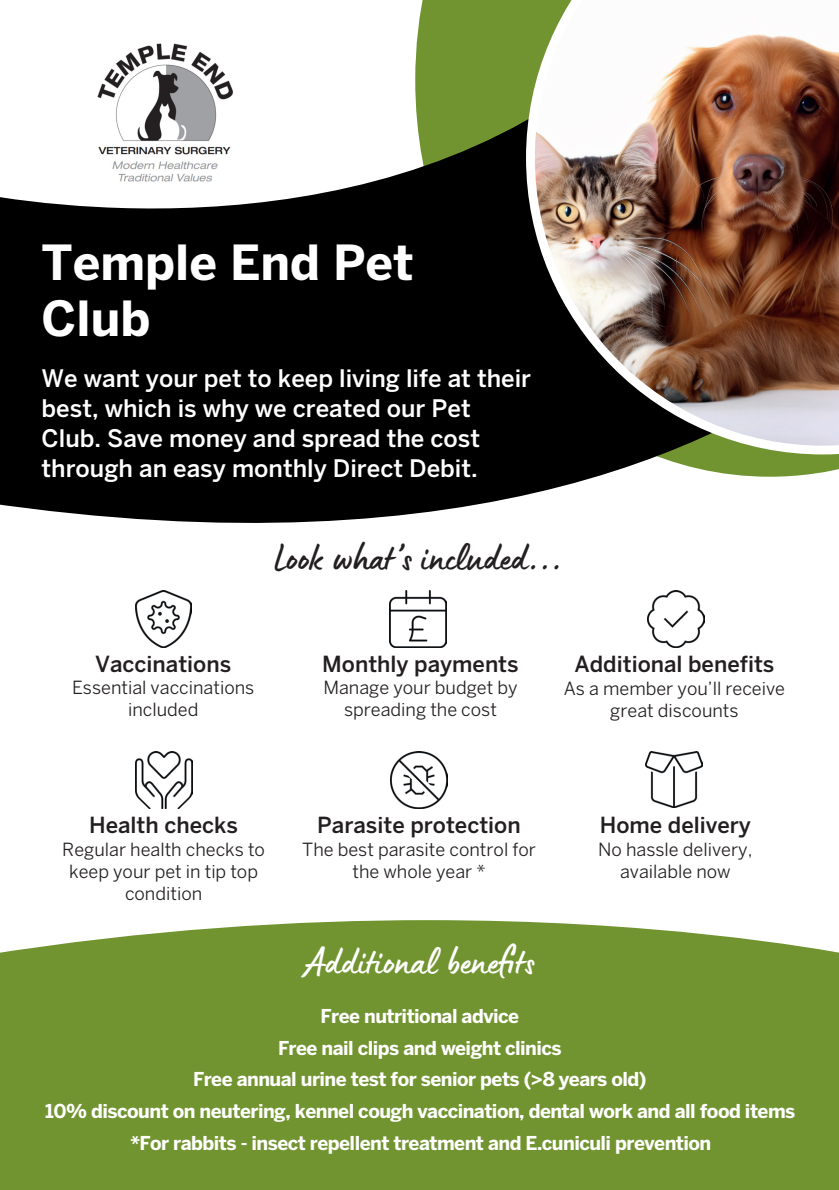
<style>
.page{position:relative;width:839px;height:1190px;background:#fff}
.page>*{position:absolute;margin:0;border:0;box-sizing:border-box;transform-origin:0 0}
.t1{font:700 48px/56px "Benton Sans";color:#fff}
.t2{font:40px "Lumios Marker";color:#231f20}
.t3{font:40px "Lumios Marker";color:#fff}
.t4{font:500 24px/30px "Benton Sans";color:#fff}
.t5{font:500 22px "Benton Sans";color:#231f20}
.t6{font:700 19px/31.8px "Benton Sans";letter-spacing:-.03em;color:#fff;text-align:center}
.t7{font:18px/22.2px "Benton Sans";color:#231f20;text-align:center}
</style>
<div class="page">
<div style="left:0;top:920px;width:838px;height:270px;background:#719430"></div>
<svg style="left:0;top:13px;width:838px;height:510px;fill:#000"></svg>
<svg style="left:525px;top:0;width:313px;height:454px;fill:#000"></svg>
<img style="left:534px;top:0;width:304px;height:446px">
<img style="left:77px;top:39px;width:179px;height:145px">
<img style="left:647px;top:590px;width:56px;height:57px">
<img style="left:645px;top:751px;width:56px;height:57px">
<img style="left:136px;top:751px;width:56px;height:57px">
<img style="left:389px;top:590px;width:57px;height:57px">
<img style="left:390px;top:751px;width:57px;height:57px">
<img style="left:135px;top:590px;width:57px;height:57px">
<h1 class="t1" style="left:42px;top:234px;width:373px">Temple End Pet<br>Club</h1>
<p class="t4" style="left:42px;top:363px;width:491px">We want your pet to keep living life at their best, which is why we created our Pet Club. Save money and spread the cost through an easy monthly Direct Debit.</p>
<h2 class="t2" style="left:273px;top:532px;width:290px">Look what’s included...</h2>
<p class="t5" style="left:95px;top:651px;width:138px">Vaccinations</p>
<p class="t7" style="left:72px;top:676px;width:184px">Essential vaccinations included</p>
<p class="t5" style="left:322px;top:651px;width:198px">Monthly payments</p>
<p class="t7" style="left:323px;top:676px;width:195px">Manage your budget by spreading the cost</p>
<p class="t5" style="left:574px;top:651px;width:201px">Additional benefits</p>
<p class="t7" style="left:563px;top:677px;width:223px">As a member you’ll receive great discounts</p>
<p class="t5" style="left:89px;top:812px;width:150px">Health checks</p>
<p class="t7" style="left:62px;top:837px;width:204px">Regular health checks to keep your pet in tip top condition</p>
<p class="t5" style="left:317px;top:812px;width:205px">Parasite protection</p>
<p class="t7" style="left:302px;top:837px;width:235px">The best parasite control for the whole year *</p>
<p class="t5" style="left:599px;top:812px;width:153px">Home delivery</p>
<p class="t7" style="left:598px;top:837px;width:156px">No hassle delivery, available now</p>
<h2 class="t3" style="left:307px;top:935px;width:229px">Additional benefits</h2>
<p class="t6" style="left:45px;top:999px;width:751px">Free nutritional advice<br>Free nail clips and weight clinics<br>Free annual urine test for senior pets (&gt;8 years old)<br>10% discount on neutering, kennel cough vaccination, dental work and all food items *For rabbits - insect repellent treatment and E.cuniculi prevention</p>
</div>
